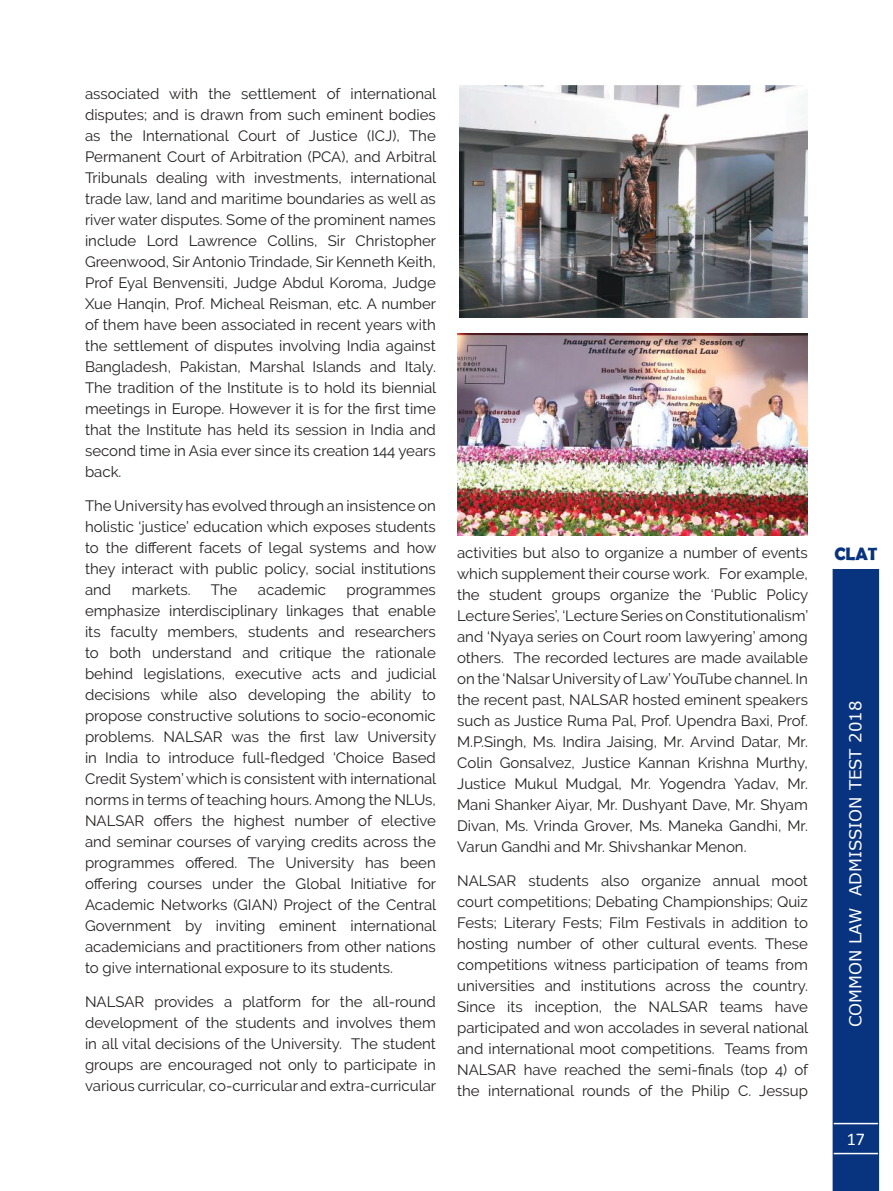
<style>
.page{position:relative;width:893px;height:1191px;background:#fff}
.page>*{position:absolute;margin:0;border:0;box-sizing:border-box;transform-origin:0 0}
.t1{font:700 18px "Berlin Sans FB Demi";color:#07337f}
.t2{font:18px "Calibri";color:#fff}
.t3{font:16.5px "MS Reference Sans Serif";color:#fff}
.t4{font:15px/21px "Raleway";color:#241f1f;text-align:justify}
</style>
<div class="page">
<div style="left:832px;top:569px;width:48px;height:622px;background:#07337f"></div>
<hr style="left:834px;top:1122px;width:44px;height:2px;background:#fff">
<hr style="left:834px;top:1152px;width:44px;height:2px;background:#fff">
<img style="left:459px;top:85px;width:349px;height:232px">
<img style="left:457px;top:334px;width:351px;height:201px">
<p class="t4" style="left:85px;top:83px;width:353px">associated with the settlement of international disputes; and is drawn from such eminent bodies as the International Court of Justice (ICJ), The Permanent Court of Arbitration (PCA), and Arbitral Tribunals dealing with investments, international trade law, land and maritime boundaries as well as river water disputes. Some of the prominent names include Lord Lawrence Collins, Sir Christopher Greenwood, Sir Antonio Trindade, Sir Kenneth Keith, Prof Eyal Benvensiti, Judge Abdul Koroma, Judge Xue Hanqin, Prof. Micheal Reisman, etc. A number of them have been associated in recent years with the settlement of disputes involving India against Bangladesh, Pakistan, Marshal Islands and Italy.<br>The tradition of the Institute is to hold its biennial meetings in Europe. However it is for the first time that the Institute has held its session in India and second time in Asia ever since its creation 144 years back.</p>
<p class="t4" style="left:85px;top:495px;width:353px">The University has evolved through an insistence on holistic ‘justice’ education which exposes students to the different facets of legal systems and how they interact with public policy, social institutions and</p>
<p class="t4" style="left:132px;top:579px;width:60px">markets.</p>
<p class="t4" style="left:211px;top:579px;width:28px">The</p>
<p class="t4" style="left:258px;top:579px;width:70px">academic</p>
<p class="t4" style="left:85px;top:579px;width:353px;text-indent:261px">programmes emphasize interdisciplinary linkages that enable its faculty members, students and researchers to both understand and critique the rationale behind legislations, executive acts and judicial decisions while also developing the ability to propose constructive solutions to socio-economic problems. NALSAR was the first law University in India to introduce full-fledged ‘Choice Based Credit System’ which is consistent with international norms in terms of teaching hours. Among the NLUs, NALSAR offers the highest number of elective and seminar courses of varying credits across the programmes offered. The University has been offering courses under the Global Initiative for Academic Networks (GIAN) Project of the Central Government by inviting eminent international academicians and practitioners from other nations to give international exposure to its students.</p>
<p class="t4" style="left:85px;top:991px;width:353px">NALSAR provides a platform for the all-round development of the students and involves them in all vital decisions of the University. The student groups are encouraged not only to participate in various curricular, co-curricular and extra-curricular</p>
<p class="t4" style="left:457px;top:542px;width:353px">activities but also to organize a number of events which supplement their course work. For example, the student groups organize the ‘Public Policy Lecture Series’, ‘Lecture Series on Constitutionalism’ and ‘Nyaya series on Court room lawyering’ among others. The recorded lectures are made available on the ‘Nalsar University of Law’ YouTube channel. In the recent past, NALSAR hosted eminent speakers such as Justice Ruma Pal, Prof. Upendra Baxi, Prof.<br>M.P.Singh, Ms. Indira Jaising, Mr. Arvind Datar, Mr.<br>Colin Gonsalvez, Justice Kannan Krishna Murthy, Justice Mukul Mudgal, Mr. Yogendra Yadav, Mr.<br>Mani Shanker Aiyar, Mr. Dushyant Dave, Mr. Shyam Divan, Ms. Vrinda Grover, Ms. Maneka Gandhi, Mr.<br>Varun Gandhi and Mr. Shivshankar Menon.</p>
<p class="t4" style="left:457px;top:869px;width:353px">NALSAR students also organize annual moot court competitions; Debating Championships; Quiz Fests; Literary Fests; Film Festivals in addition to hosting number of other cultural events. These competitions witness participation of teams from universities and institutions across the country.<br>Since its inception, the NALSAR teams have participated and won accolades in several national and international moot competitions. Teams from NALSAR have reached the semi-finals (top 4) of the international rounds of the Philip C. Jessup</p>
<p class="t1" style="left:834px;top:543px;width:45px">CLAT</p>
<p class="t3" style="left:845px;top:1027px;width:328px;rotate:-90deg">COMMON LAW ADMISSION TEST 2018</p>
<p class="t2" style="left:847px;top:1128px;width:20px">17</p>
</div>
